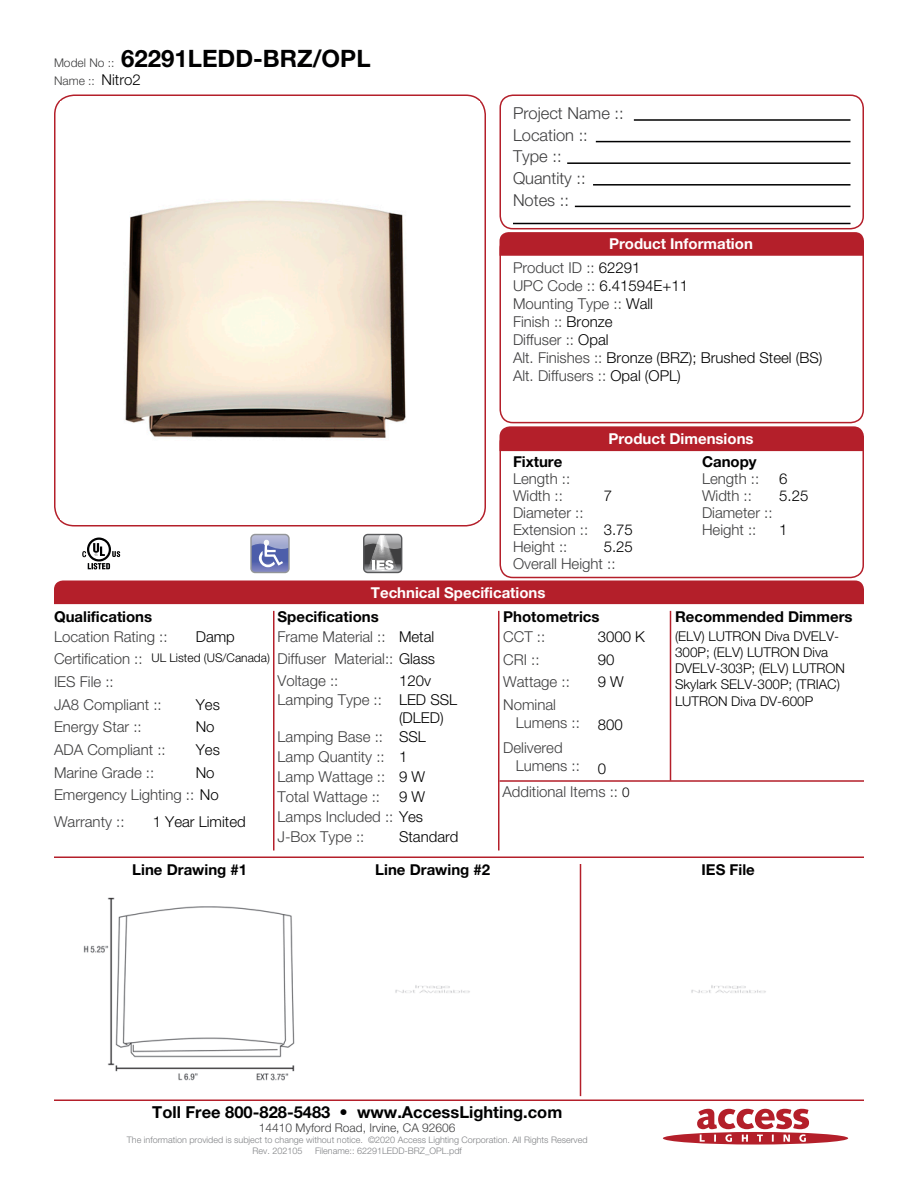
<style>
.page{position:relative;width:918px;height:1188px;background:#fff}
.page>*{position:absolute;margin:0;border:0;box-sizing:border-box;transform-origin:0 0}
.t1{font:700 24px "Helvetica Neue LT Std";color:#000001}
.Left_Justify{font:300 16.5px "Helvetica Neue LT Std";color:#3e3e3f}
.t2{font:700 16.5px "Helvetica Neue LT Std";color:#000001}
.Left_Justify-2{font:300 15px/18px "Helvetica Neue LT Std";color:#3e3e3f}
.Left_Justify-3{font:300 15px/18px "Helvetica Neue LT Std";color:#000001}
.Left_Justify-4{font:700 15px "Helvetica Neue LT Std";color:#000001}
.t3{font:700 15px "Helvetica Neue LT Std";color:#fff}
.Left_Justify-5{font:300 13.5px/16.2px "Helvetica Neue LT Std";color:#000001}
.t4{font:300 12px "Helvetica Neue LT Std";color:#3e3e3f}
.Left_Justify-6{font:300 12px "Helvetica Neue LT Std";color:#000001}
.t5{font:300 9px "Helvetica Neue LT Std";color:#808285}
.s1{font-weight:300;font-size:12px;color:#3e3e3f}
.s2{font-size:15px;color:#000001}
.s3{color:#000001}
.s4{color:#3e3e3f}
.s5{font-size:13.5px;color:#000001}
</style>
<div class="page">
<svg style="left:663px;top:1109px;width:185px;height:36px"></svg>
<div style="left:499px;top:94px;width:365px;height:135px;border:2px solid #b41f2a;border-radius:13px"></div>
<div style="left:499px;top:235px;width:365px;height:188px;border:2px solid #b41f2a;border-radius:13px"></div>
<div style="left:499px;top:430px;width:365px;height:148px;border:2px solid #b41f2a;border-radius:13px"></div>
<hr style="left:634px;top:119px;width:217px;height:2px;background:#000001">
<hr style="left:596px;top:141px;width:254px;height:1px;background:#000001">
<hr style="left:593px;top:184px;width:258px;height:2px;background:#000001">
<hr style="left:567px;top:162px;width:283px;height:2px;background:#000001">
<hr style="left:575px;top:206px;width:275px;height:1px;background:#000001">
<hr style="left:513px;top:223px;width:337px;height:1px;background:#000001">
<svg style="left:500px;top:232px;width:364px;height:24px;background:#b5232d"></svg>
<div style="left:500px;top:426px;width:364px;height:25px;background:#b41f2a"></div>
<div style="left:54px;top:580px;width:810px;height:24px;background:#b41f2a"></div>
<hr style="left:54px;top:856px;width:810px;height:2px;background:#b41f2a">
<hr style="left:54px;top:1100px;width:810px;height:1px;background:#b41f2a">
<hr style="left:670px;top:611px;width:1px;height:170px;background:#b41f2a">
<hr style="left:580px;top:864px;width:1px;height:232px;background:#b41f2a">
<hr style="left:498px;top:611px;width:2px;height:239px;background:#b41f2a">
<hr style="left:273px;top:611px;width:1px;height:239px;background:#b41f2a">
<div style="left:54px;top:94px;width:432px;height:432px;border:2px solid #b41f2a;border-radius:20px"></div>
<hr style="left:500px;top:780px;width:364px;height:2px;background:#b41f2a">
<img style="left:61px;top:200px;width:418px;height:320px">
<svg style="left:82px;top:538px;width:39px;height:32px"></svg>
<svg style="left:252px;top:536px;width:36px;height:35px"></svg>
<div style="left:250px;top:534px;width:40px;height:39px;border:1px solid #939598;border-radius:4px"></div>
<div style="left:363px;top:534px;width:39px;height:39px;border:1px solid #57585a;border-radius:4px"></div>
<svg style="left:363px;top:535px;width:40px;height:37px"></svg>
<img style="left:83px;top:897px;width:212px;height:184px">
<img style="left:395px;top:985px;width:75px;height:8px">
<img style="left:691px;top:985px;width:75px;height:8px">
<p class="t1" style="left:54px;top:44px;width:318px"><span class="s1">Model No ::</span> 62291LEDD-BRZ/OPL</p>
<p class="t4" style="left:54px;top:73px;width:88px">Name :: <span class="s2">Nitro2</span></p>
<p class="Left_Justify" style="left:513px;top:103px;width:112px">Project Name ::</p>
<p class="Left_Justify" style="left:513px;top:125px;width:76px">Location ::</p>
<p class="Left_Justify" style="left:513px;top:146px;width:50px">Type ::</p>
<p class="Left_Justify" style="left:513px;top:168px;width:74px">Quantity ::</p>
<p class="Left_Justify" style="left:513px;top:190px;width:57px">Notes ::</p>
<p class="t3" style="left:609px;top:235px;width:145px">Product Information</p>
<p class="Left_Justify-2" style="left:513px;top:259px;width:129px">Product ID :: <span class="s3">62291</span></p>
<p class="Left_Justify-3" style="left:513px;top:277px;width:177px"><span class="s4">UPC Code ::</span> 6.41594E+11</p>
<p class="Left_Justify-2" style="left:513px;top:295px;width:142px">Mounting Type :: <span class="s3">Wall</span></p>
<p class="Left_Justify-2" style="left:513px;top:313px;width:101px">Finish :: <span class="s3">Bronze</span></p>
<p class="Left_Justify-2" style="left:513px;top:331px;width:97px">Diffuser :: <span class="s3">Opal</span></p>
<p class="Left_Justify-3" style="left:513px;top:349px;width:311px"><span class="s4">Alt. Finishes ::</span> Bronze (BRZ); Brushed Steel (BS)</p>
<p class="Left_Justify-2" style="left:513px;top:367px;width:169px">Alt. Diffusers :: <span class="s3">Opal (OPL)</span></p>
<p class="t3" style="left:608px;top:429px;width:147px">Product Dimensions</p>
<p class="Left_Justify-4" style="left:513px;top:453px;width:51px">Fixture</p>
<p class="Left_Justify-4" style="left:702px;top:453px;width:56px">Canopy</p>
<p class="Left_Justify-2" style="left:513px;top:470px;width:59px">Length ::</p>
<p class="Left_Justify-2" style="left:702px;top:470px;width:59px">Length ::</p>
<p class="Left_Justify-3" style="left:779px;top:470px;width:10px">6</p>
<p class="Left_Justify-2" style="left:513px;top:487px;width:51px">Width ::</p>
<p class="Left_Justify-2" style="left:513px;top:537px;width:56px">Height ::</p>
<p class="Left_Justify-2" style="left:702px;top:487px;width:51px">Width ::</p>
<p class="Left_Justify-3" style="left:779px;top:487px;width:31px">5.25</p>
<p class="Left_Justify-3" style="left:604px;top:487px;width:10px">7</p>
<p class="Left_Justify-2" style="left:513px;top:503px;width:72px">Diameter ::</p>
<p class="Left_Justify-2" style="left:702px;top:503px;width:72px">Diameter ::</p>
<p class="Left_Justify-2" style="left:513px;top:520px;width:77px">Extension ::</p>
<p class="Left_Justify-2" style="left:702px;top:520px;width:56px">Height ::</p>
<p class="Left_Justify-3" style="left:604px;top:520px;width:31px">3.75</p>
<p class="Left_Justify-3" style="left:779px;top:520px;width:10px">1</p>
<p class="Left_Justify-3" style="left:604px;top:537px;width:31px">5.25</p>
<p class="Left_Justify-2" style="left:513px;top:554px;width:104px">Overall Height ::</p>
<p class="t3" style="left:371px;top:583px;width:176px">Technical Specifications</p>
<p class="Left_Justify-4" style="left:54px;top:607px;width:100px">Qualifications</p>
<p class="Left_Justify-4" style="left:503px;top:607px;width:98px">Photometrics</p>
<p class="Left_Justify-4" style="left:675px;top:607px;width:179px">Recommended Dimmers</p>
<p class="Left_Justify-4" style="left:278px;top:607px;width:103px">Specifications</p>
<p class="Left_Justify-3" style="left:196px;top:627px;width:41px">Damp</p>
<p class="Left_Justify-3" style="left:598px;top:627px;width:49px">3000 K</p>
<p class="Left_Justify-5" style="left:675px;top:628px;width:172px">(ELV) LUTRON Diva DVELV-<br>300P; (ELV) LUTRON Diva<br>DVELV-303P; (ELV) LUTRON<br>Skylark SELV-300P; (TRIAC)<br>LUTRON Diva DV-600P</p>
<p class="Left_Justify-2" style="left:54px;top:627px;width:115px">Location Rating ::</p>
<p class="Left_Justify-2" style="left:503px;top:627px;width:43px">CCT ::</p>
<p class="Left_Justify-2" style="left:503px;top:650px;width:38px">CRI ::</p>
<p class="Left_Justify-2" style="left:503px;top:673px;width:68px">Wattage ::</p>
<p class="Left_Justify-2" style="left:516px;top:695px;width:66px;text-indent:-13px">Nominal<br>Lumens ::</p>
<p class="Left_Justify-2" style="left:516px;top:738px;width:66px;text-indent:-13px">Delivered<br>Lumens ::</p>
<p class="Left_Justify-2" style="left:278px;top:627px;width:110px">Frame Material ::</p>
<p class="Left_Justify-2" style="left:278px;top:671px;width:62px">Voltage ::</p>
<p class="Left_Justify-3" style="left:399px;top:627px;width:37px">Metal</p>
<p class="Left_Justify-3" style="left:399px;top:671px;width:33px">120v</p>
<p class="Left_Justify-2" style="left:54px;top:650px;width:90px">Certification ::</p>
<p class="Left_Justify-2" style="left:54px;top:695px;width:109px">JA8 Compliant ::</p>
<p class="Left_Justify-2" style="left:278px;top:650px;width:159px">Diffuser Material:: <span class="s3">Glass</span></p>
<p class="Left_Justify-2" style="left:278px;top:691px;width:106px">Lamping Type ::</p>
<p class="Left_Justify-2" style="left:278px;top:727px;width:107px">Lamping Base ::</p>
<p class="Left_Justify-2" style="left:278px;top:747px;width:109px">Lamp Quantity ::</p>
<p class="Left_Justify-2" style="left:278px;top:767px;width:109px">Lamp Wattage ::</p>
<p class="Left_Justify-2" style="left:278px;top:787px;width:104px">Total Wattage ::</p>
<p class="Left_Justify-2" style="left:278px;top:808px;width:147px">Lamps Included :: <span class="s3">Yes</span></p>
<p class="Left_Justify-2" style="left:278px;top:828px;width:88px">J-Box Type ::</p>
<p class="Left_Justify-6" style="left:152px;top:651px;width:120px">UL Listed (US/Canada)</p>
<p class="Left_Justify-3" style="left:196px;top:695px;width:26px">Yes</p>
<p class="Left_Justify-3" style="left:196px;top:718px;width:20px">No</p>
<p class="Left_Justify-3" style="left:196px;top:740px;width:26px">Yes</p>
<p class="Left_Justify-3" style="left:196px;top:763px;width:20px">No</p>
<p class="Left_Justify-3" style="left:598px;top:650px;width:18px">90</p>
<p class="Left_Justify-3" style="left:598px;top:673px;width:28px">9 W</p>
<p class="Left_Justify-3" style="left:598px;top:716px;width:27px">800</p>
<p class="Left_Justify-3" style="left:598px;top:759px;width:10px">0</p>
<p class="Left_Justify-2" style="left:54px;top:673px;width:61px">IES File ::</p>
<p class="Left_Justify-2" style="left:54px;top:718px;width:89px">Energy Star ::</p>
<p class="Left_Justify-2" style="left:54px;top:740px;width:113px">ADA Compliant ::</p>
<p class="Left_Justify-2" style="left:54px;top:763px;width:102px">Marine Grade ::</p>
<p class="Left_Justify-2" style="left:54px;top:786px;width:166px">Emergency Lighting :: <span class="s3">No</span></p>
<p class="Left_Justify-3" style="left:399px;top:691px;width:60px">LED SSL (DLED)</p>
<p class="Left_Justify-3" style="left:399px;top:727px;width:28px">SSL</p>
<p class="Left_Justify-3" style="left:399px;top:747px;width:10px">1</p>
<p class="Left_Justify-3" style="left:399px;top:767px;width:28px">9 W</p>
<p class="Left_Justify-3" style="left:399px;top:787px;width:28px">9 W</p>
<p class="Left_Justify-2" style="left:502px;top:782px;width:129px">Additional Items :: <span class="s5">0</span></p>
<p class="Left_Justify-2" style="left:54px;top:813px;width:72px">Warranty ::</p>
<p class="Left_Justify-3" style="left:153px;top:813px;width:95px">1 Year Limited</p>
<p class="Left_Justify-3" style="left:399px;top:828px;width:61px">Standard</p>
<p class="Left_Justify-4" style="left:132px;top:860px;width:116px">Line Drawing #1</p>
<p class="Left_Justify-4" style="left:375px;top:860px;width:116px">Line Drawing #2</p>
<p class="Left_Justify-4" style="left:702px;top:860px;width:55px">IES File</p>
<p class="t2" style="left:152px;top:1101px;width:412px">Toll Free 800-828-5483 • www.AccessLighting.com</p>
<p class="t4" style="left:259px;top:1120px;width:198px">14410 Myford Road, Irvine, CA 92606</p>
<p class="t5" style="left:127px;top:1134px;width:462px">The information provided is subject to change without notice. ©2020 Access Lighting Corporation. All Rights Reserved</p>
<p class="t5" style="left:253px;top:1145px;width:51px">Rev. 202105</p>
<p class="t5" style="left:315px;top:1145px;width:148px">Filename:: 62291LEDD-BRZ_OPL.pdf</p>
</div>
